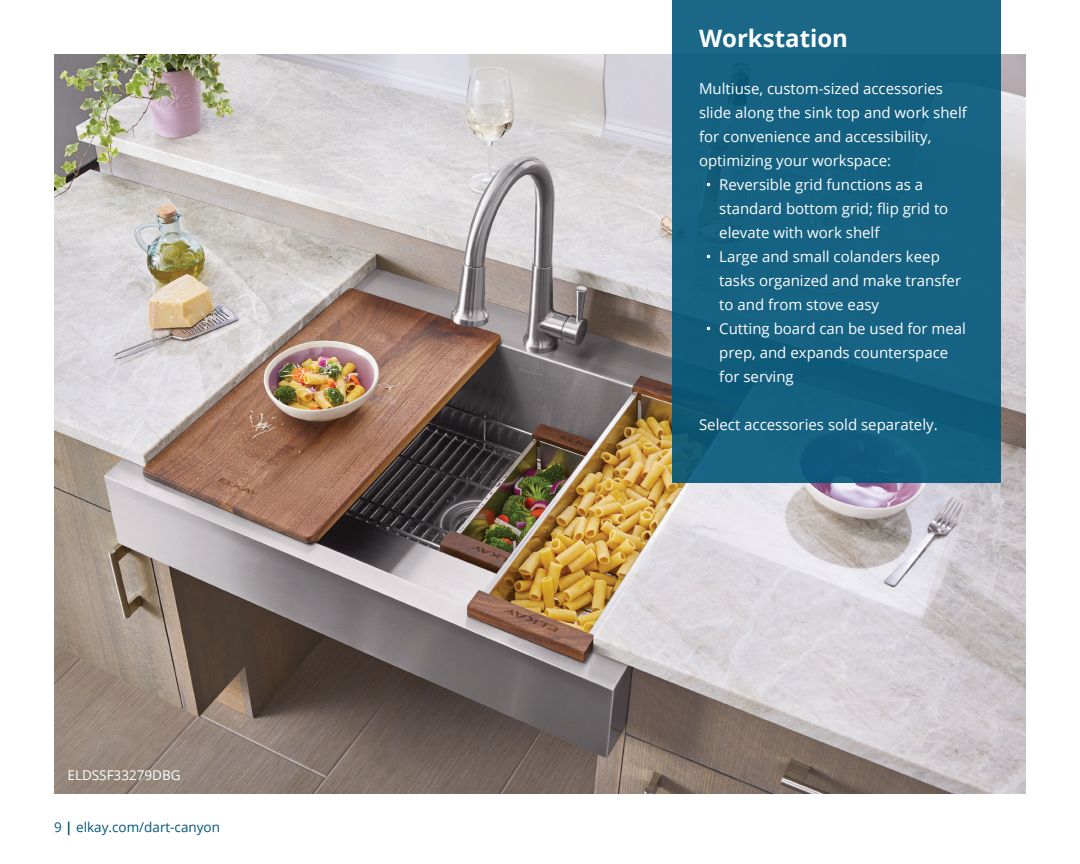
<style>
.page{position:relative;width:1080px;height:864px;background:#fff}
.page>*{position:absolute;margin:0;border:0;box-sizing:border-box;transform-origin:0 0}
.t1{font:700 24px "Open Sans";color:#fff}
.t2{font:15px/24px "Open Sans";color:#fff}
.t3{font:13.5px "Open Sans";color:#00567a}
.t4{font:13.5px "Open Sans";color:#fff}
.s1{font-weight:700}
</style>
<div class="page">
<img style="left:54px;top:54px;width:972px;height:740px">
<div style="left:673px;top:0;width:328px;height:483px;background:#156283"></div>
<p class="t4" style="left:68px;top:766px;width:115px">ELDSSF33279DBG</p>
<p class="t3" style="left:54px;top:818px;width:168px">9 <span class="s1">|</span> elkay.com/dart-canyon</p>
<p class="t1" style="left:699px;top:22px;width:151px">Workstation</p>
<p class="t2" style="left:699px;top:76px;width:269px">Multiuse, custom-sized accessories slide along the sink top and work shelf for convenience and accessibility, optimizing your workspace:</p>
<p class="t2" style="left:719px;top:172px;width:231px;text-indent:-14px">• Reversible grid functions as a standard bottom grid; flip grid to elevate with work shelf</p>
<p class="t2" style="left:719px;top:244px;width:243px;text-indent:-14px">• Large and small colanders keep tasks organized and make transfer to and from stove easy</p>
<p class="t2" style="left:719px;top:316px;width:248px;text-indent:-14px">• Cutting board can be used for meal prep, and expands counterspace for serving</p>
<p class="t2" style="left:699px;top:412px;width:240px">Select accessories sold separately.</p>
</div>
